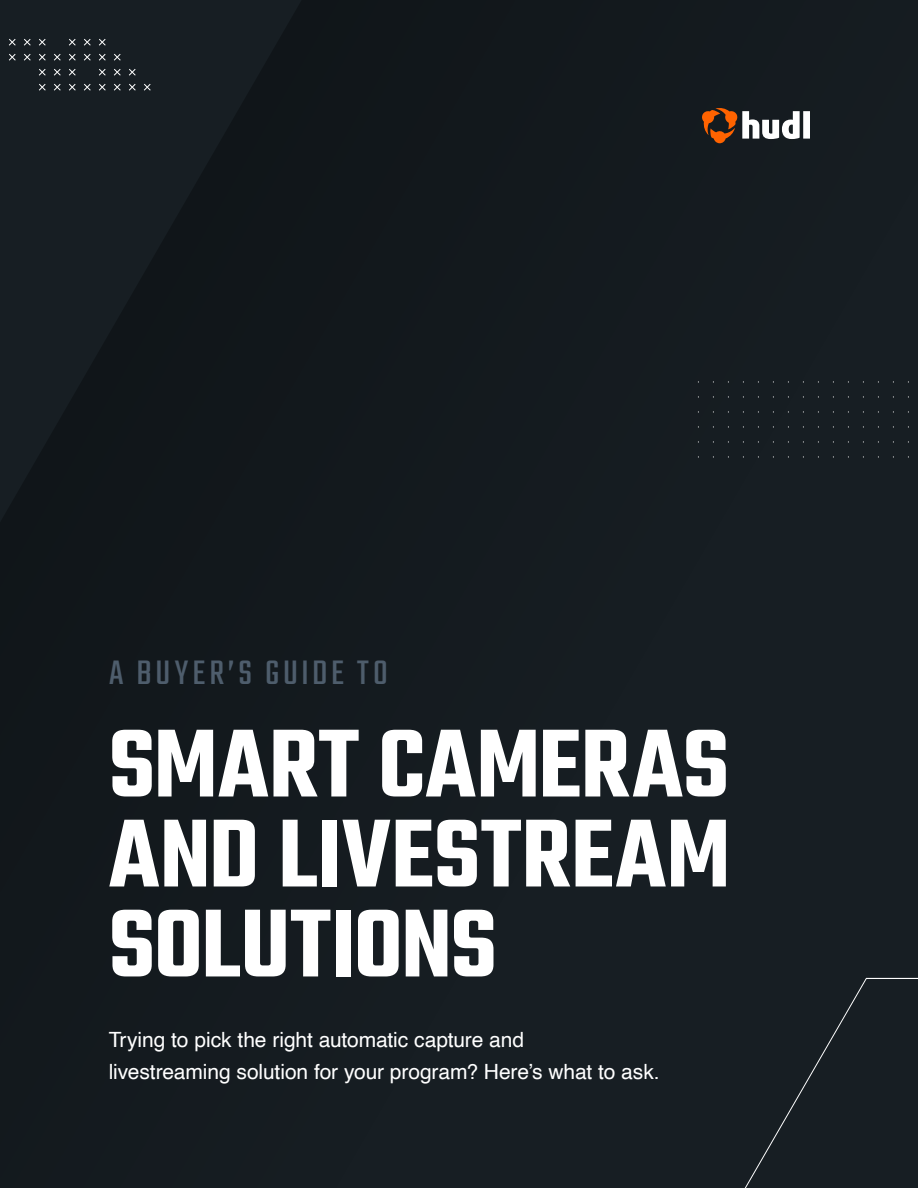
<style>
.page{position:relative;width:918px;height:1188px;background:#151b20}
.page>*{position:absolute;margin:0;border:0;box-sizing:border-box;transform-origin:0 0}
.t1{font:600 105px/90px "Teko";color:#fff;text-align:justify}
.t2{font:37.5px "Teko";letter-spacing:.095em;color:#4e5d6c}
.t3{font:21px/31.5px "Helvetica";letter-spacing:-.005em;color:#fff}
</style>
<div class="page">
<svg style="left:701px;top:107px;width:109px;height:36px"></svg>
<svg style="left:69px;top:84px;width:7px;height:7px"></svg>
<svg style="left:54px;top:84px;width:7px;height:7px"></svg>
<svg style="left:39px;top:84px;width:7px;height:7px"></svg>
<svg style="left:69px;top:69px;width:7px;height:7px"></svg>
<svg style="left:54px;top:69px;width:7px;height:7px"></svg>
<svg style="left:39px;top:69px;width:7px;height:7px"></svg>
<svg style="left:84px;top:84px;width:7px;height:7px"></svg>
<svg style="left:129px;top:84px;width:7px;height:7px"></svg>
<svg style="left:114px;top:84px;width:7px;height:7px"></svg>
<svg style="left:99px;top:84px;width:7px;height:7px"></svg>
<svg style="left:129px;top:69px;width:7px;height:7px"></svg>
<svg style="left:114px;top:69px;width:7px;height:7px"></svg>
<svg style="left:99px;top:69px;width:7px;height:7px"></svg>
<svg style="left:144px;top:84px;width:7px;height:7px"></svg>
<svg style="left:39px;top:54px;width:7px;height:7px"></svg>
<svg style="left:24px;top:54px;width:7px;height:7px"></svg>
<svg style="left:9px;top:54px;width:7px;height:7px"></svg>
<svg style="left:39px;top:39px;width:7px;height:7px"></svg>
<svg style="left:24px;top:39px;width:7px;height:7px"></svg>
<svg style="left:9px;top:39px;width:7px;height:7px"></svg>
<svg style="left:54px;top:54px;width:7px;height:7px"></svg>
<svg style="left:99px;top:54px;width:7px;height:7px"></svg>
<svg style="left:84px;top:54px;width:7px;height:7px"></svg>
<svg style="left:69px;top:54px;width:7px;height:7px"></svg>
<svg style="left:99px;top:39px;width:7px;height:7px"></svg>
<svg style="left:84px;top:39px;width:7px;height:7px"></svg>
<svg style="left:69px;top:39px;width:7px;height:7px"></svg>
<svg style="left:114px;top:54px;width:7px;height:7px"></svg>
<div style="left:727px;top:977px;width:191px;height:211px;background:#171e23"></div>
<h2 class="t2" style="left:109px;top:651px;width:280px">A BUYER’S GUIDE TO</h2>
<h1 class="t1" style="left:109px;top:727px;width:623px">SMART CAMERAS AND LIVESTREAM SOLUTIONS</h1>
<p class="t3" style="left:109px;top:1025px;width:552px">Trying to pick the right automatic capture and<br>livestreaming solution for your program? Here’s what to ask.</p>
</div>
